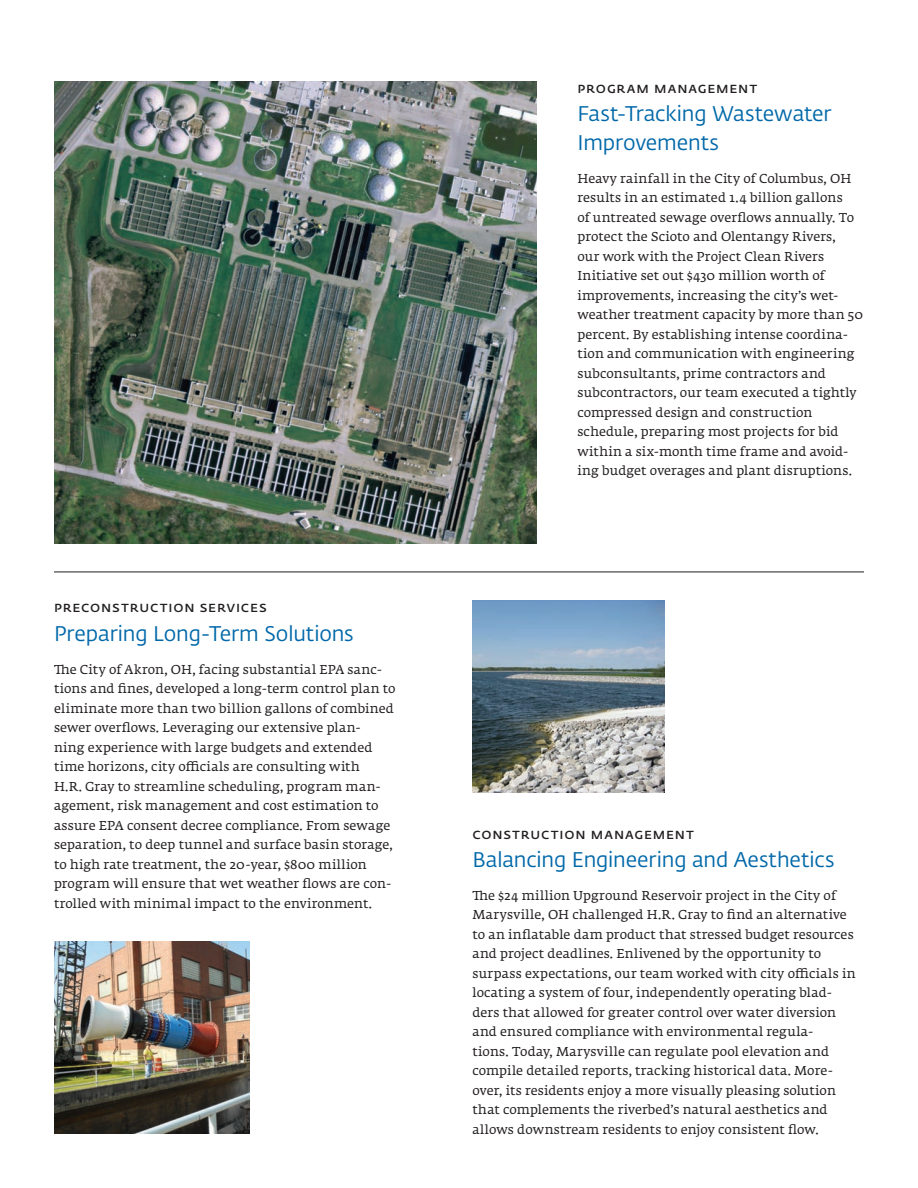
<style>
.page{position:relative;width:918px;height:1188px;background:#fff}
.page>*{position:absolute;margin:0;border:0;box-sizing:border-box;transform-origin:0 0}
.t1{font:21px/28.5px "Fedra Sans Std";letter-spacing:-.005em;color:#0068a9}
.t2{font:600 15px "Fedra Sans Std";letter-spacing:.055em;color:#231f20}
.t3{font:12.75px/19.5px "Fedra Serif A Std";letter-spacing:.015em;color:#231f20}
</style>
<div class="page">
<img style="left:472px;top:601px;width:193px;height:192px">
<hr style="left:54px;top:572px;width:810px;height:1px;background:#231f20">
<img style="left:54px;top:81px;width:483px;height:462px">
<img style="left:54px;top:942px;width:196px;height:192px">
<p class="t2" style="left:54px;top:598px;width:214px">Preconstruction Services</p>
<h1 class="t1" style="left:54px;top:620px;width:301px">Preparing Long-Term Solutions</h1>
<p class="t3" style="left:54px;top:661px;width:343px">The City of Akron, OH, facing substantial EPA sanc&shy;tions and fines, developed a long-term control plan to eliminate more than two billion gallons of combined sewer overflows. Leveraging our extensive plan-<br>ning experience with large budgets and extended time horizons, city officials are consulting with<br>H.R. Gray to streamline scheduling, program man&shy;agement, risk management and cost estimation to assure EPA consent decree compliance. From sewage separation, to deep tunnel and surface basin storage, to high rate treatment, the 20-year, $800 million program will ensure that wet weather flows are con&shy;trolled with minimal impact to the environment.</p>
<p class="t2" style="left:577px;top:78px;width:181px">Program Management</p>
<h1 class="t1" style="left:577px;top:100px;width:256px">Fast-Tracking Wastewater<br>Improvements</h1>
<p class="t3" style="left:577px;top:170px;width:287px">Heavy rainfall in the City of Columbus, OH results in an estimated 1.4 billion gallons<br>of untreated sewage overflows annually. To protect the Scioto and Olentangy Rivers,<br>our work with the Project Clean Rivers Initiative set out $430 million worth of improvements, increasing the city’s wet&shy;weather treatment capacity by more than 50 percent. By establishing intense coordina&shy;tion and communication with engineering subconsultants, prime contractors and subcontractors, our team executed a tightly compressed design and construction schedule, preparing most projects for bid within a six-month time frame and avoid&shy;ing budget overages and plant disruptions.</p>
<p class="t2" style="left:472px;top:824px;width:223px">Construction Management</p>
<h1 class="t1" style="left:472px;top:846px;width:364px">Balancing Engineering and Aesthetics</h1>
<p class="t3" style="left:472px;top:887px;width:385px">The $24 million Upground Reservoir project in the City of Marysville, OH challenged H.R. Gray to find an alternative to an inflatable dam product that stressed budget resources and project deadlines. Enlivened by the opportunity to surpass expectations, our team worked with city officials in locating a system of four, independently operating blad&shy;ders that allowed for greater control over water diversion and ensured compliance with environmental regula-<br>tions. Today, Marysville can regulate pool elevation and compile detailed reports, tracking historical data. More&shy;over, its residents enjoy a more visually pleasing solution that complements the riverbed’s natural aesthetics and allows downstream residents to enjoy consistent flow.</p>
</div>
